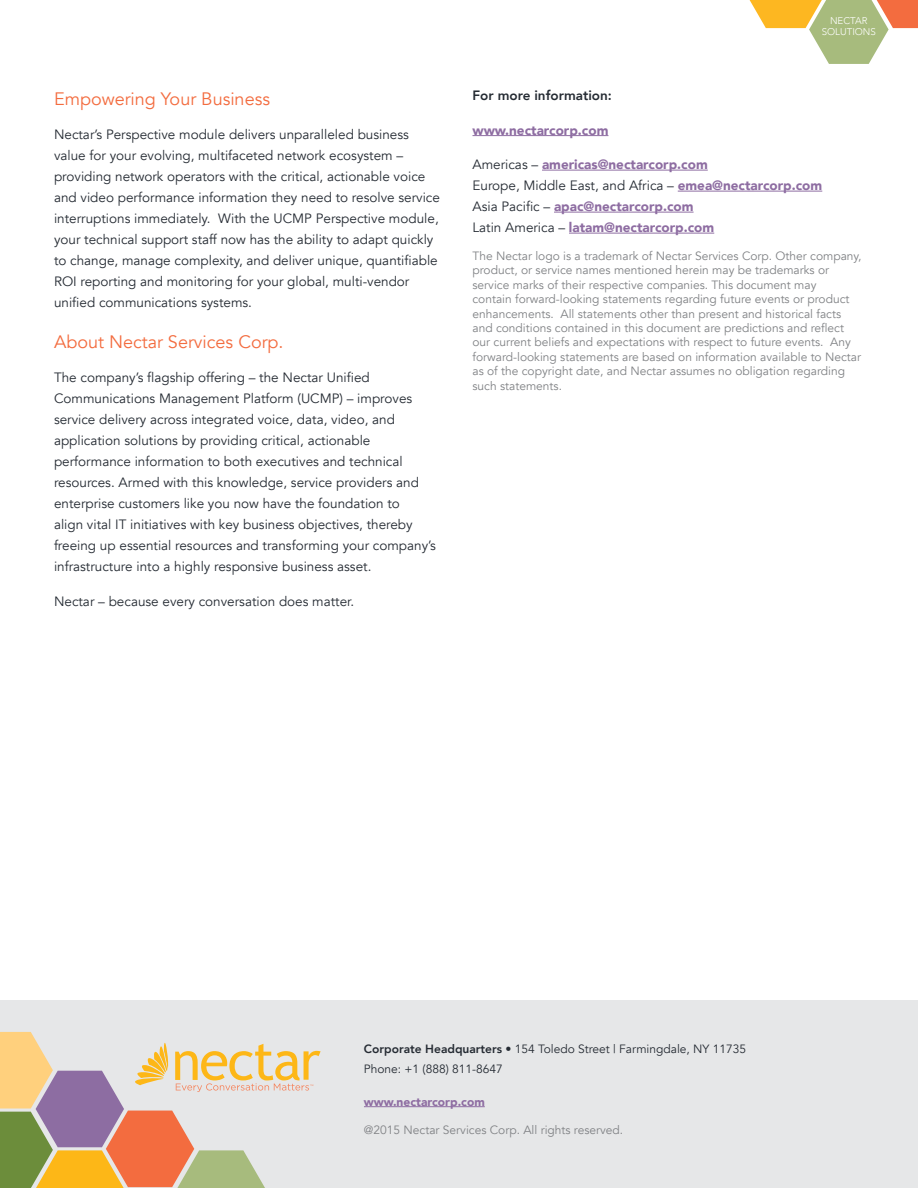
<style>
.page{position:relative;width:918px;height:1188px;background:#fff}
.page>*{position:absolute;margin:0;border:0;box-sizing:border-box;transform-origin:0 0}
.t1{font:18px "Avenir";color:#f36c3f}
.t2{font:13.5px/21px "Avenir";color:#252b33}
.t3{font:900 13.5px/21px "Avenir";color:#8e6da2}
.t4{font:800 13.5px "Avenir";color:#252b33}
.t5{font:12px/14.4px "Avenir";color:#808285}
.t6{font:12px/19.5px "Avenir";color:#252b33}
.t7{font:900 12px "Avenir";color:#8e6da2}
.t8{font:300 9.75px/10.9px "Avenir";color:#fff;text-align:center}
.t9{font:5.1px "Gotham";color:#f5845d}
.s1{font-weight:400;color:#252b33}
.s2{font-weight:800}
</style>
<div class="page">
<div style="left:0;top:1000px;width:918px;height:188px;background:#e6e7e8"></div>
<svg style="left:0;top:1032px;width:321px;height:156px"></svg>
<svg style="left:749px;top:0;width:169px;height:64px"></svg>
<hr style="left:364px;top:1106px;width:121px;height:1px;background:#8e6da2">
<hr style="left:472px;top:135px;width:136px;height:1px;background:#8e6da2">
<hr style="left:542px;top:170px;width:166px;height:1px;background:#8e6da2">
<hr style="left:678px;top:191px;width:144px;height:1px;background:#8e6da2">
<hr style="left:554px;top:212px;width:140px;height:1px;background:#8e6da2">
<hr style="left:569px;top:233px;width:145px;height:1px;background:#8e6da2">
<h1 class="t1" style="left:54px;top:88px;width:218px">Empowering Your Business</h1>
<p class="t2" style="left:54px;top:124px;width:388px">Nectar’s Perspective module delivers unparalleled business value for your evolving, multifaceted network ecosystem – providing network operators with the critical, actionable voice and video performance information they need to resolve service interruptions immediately. With the UCMP Perspective module, your technical support staff now has the ability to adapt quickly to change, manage complexity, and deliver unique, quantifiable ROI reporting and monitoring for your global, multi-vendor unified communications systems.</p>
<h1 class="t1" style="left:54px;top:331px;width:231px">About Nectar Services Corp.</h1>
<p class="t2" style="left:54px;top:367px;width:384px">The company’s flagship offering – the Nectar Unified Communications Management Platform (UCMP) – improves service delivery across integrated voice, data, video, and application solutions by providing critical, actionable performance information to both executives and technical resources. Armed with this knowledge, service providers and enterprise customers like you now have the foundation to<br>align vital IT initiatives with key business objectives, thereby freeing up essential resources and transforming your company’s infrastructure into a highly responsive business asset.</p>
<p class="t2" style="left:54px;top:591px;width:302px">Nectar – because every conversation does matter.</p>
<p class="t8" style="left:822px;top:15px;width:56px">NECTAR<br>SOLUTIONS</p>
<p class="t4" style="left:472px;top:85px;width:141px">For more information:</p>
<p class="t3" style="left:472px;top:119px;width:137px">www.nectarcorp.com</p>
<p class="t3" style="left:472px;top:154px;width:351px"><span class="s1">Americas –</span> americas@nectarcorp.com<br><span class="s1">Europe, Middle East, and Africa –</span> emea@nectarcorp.com <span class="s1">Asia Pacific –</span> apac@nectarcorp.com<br><span class="s1">Latin America –</span> latam@nectarcorp.com</p>
<p class="t5" style="left:472px;top:249px;width:391px">The Nectar logo is a trademark of Nectar Services Corp. Other company, product, or service names mentioned herein may be trademarks or service marks of their respective companies. This document may<br>contain forward-looking statements regarding future events or product enhancements. All statements other than present and historical facts and conditions contained in this document are predictions and reflect our current beliefs and expectations with respect to future events. Any forward-looking statements are based on information available to Nectar as of the copyright date, and Nectar assumes no obligation regarding such statements.</p>
<p class="t9" style="left:310px;top:1083px;width:5px">™</p>
<p class="t6" style="left:364px;top:1040px;width:384px"><span class="s2">Corporate Headquarters</span> • 154 Toledo Street | Farmingdale, NY 11735<br>Phone: +1 (888) 811-8647</p>
<p class="t7" style="left:364px;top:1091px;width:122px">www.nectarcorp.com</p>
<p class="t5" style="left:364px;top:1123px;width:261px">@2015 Nectar Services Corp. All rights reserved.</p>
</div>
